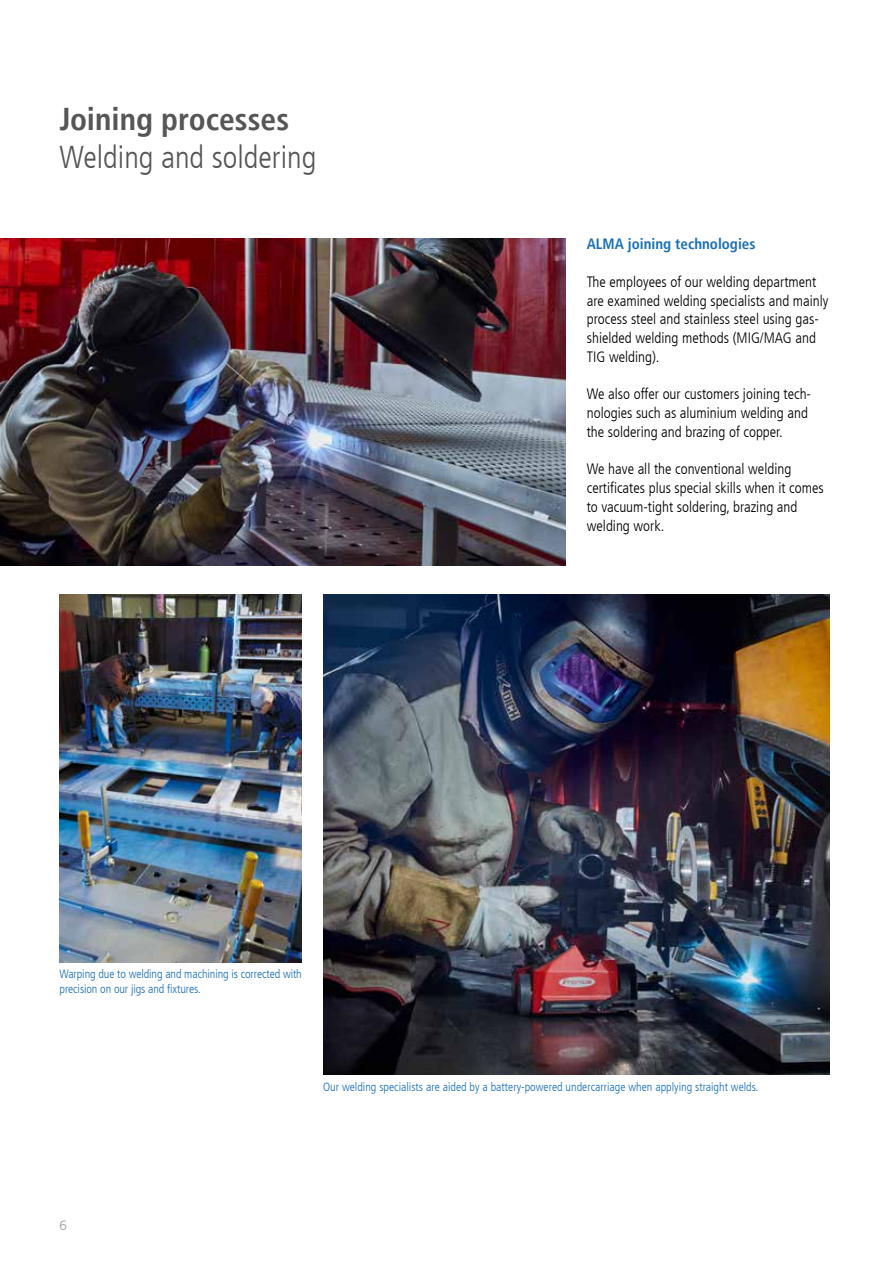
<style>
.page{position:relative;width:893px;height:1263px;background:#fff}
.page>*{position:absolute;margin:0;border:0;box-sizing:border-box;transform-origin:0 0}
.t1{font:300 condensed 31.5px "Frutiger";color:#565656}
.t2{font:700 condensed 31.5px "Frutiger";color:#565656}
.t3{font:300 condensed 15px/18.8px "Frutiger";color:#000}
.t4{font:700 condensed 15px "Frutiger";color:#1a70b8}
.t5{font:300 13.5px "Frutiger";color:#9c9d9d}
.t6{font:300 condensed 12px/14.4px "Frutiger";color:#1a70b8}
</style>
<div class="page">
<img style="left:323px;top:594px;width:506px;height:480px">
<img style="left:60px;top:594px;width:242px;height:368px">
<img style="left:0;top:238px;width:566px;height:328px">
<h1 class="t2" style="left:60px;top:100px;width:231px">Joining processes</h1>
<h1 class="t1" style="left:60px;top:139px;width:258px">Welding and soldering</h1>
<p class="t4" style="left:587px;top:235px;width:170px">ALMA joining technologies</p>
<p class="t3" style="left:587px;top:273px;width:243px">The employees of our welding department are examined welding specialists and mainly process steel and stainless steel using gas&shy;shielded welding methods (MIG/MAG and TIG welding).</p>
<p class="t3" style="left:587px;top:385px;width:226px">We also offer our customers joining tech&shy;nologies such as aluminium welding and the soldering and brazing of copper.</p>
<p class="t3" style="left:587px;top:460px;width:238px">We have all the conventional welding certificates plus special skills when it comes to vacuum-tight soldering, brazing and welding work.</p>
<p class="t6" style="left:60px;top:967px;width:244px">Warping due to welding and machining is corrected with precision on our jigs and fixtures.</p>
<p class="t6" style="left:323px;top:1080px;width:437px">Our welding specialists are aided by a battery-powered undercarriage when applying straight welds.</p>
<p class="t5" style="left:60px;top:1218px;width:9px">6</p>
</div>
